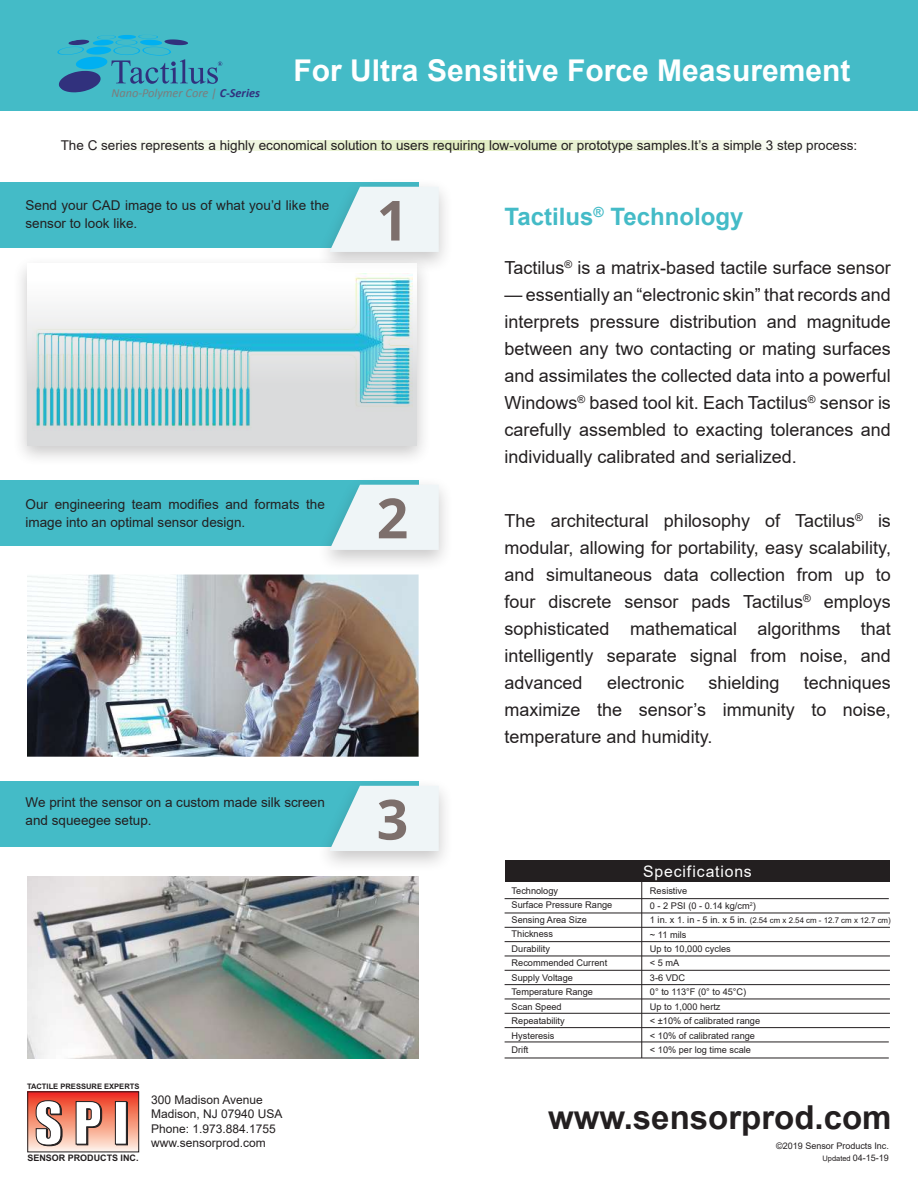
<style>
.page{position:relative;width:918px;height:1188px;background:#fff}
.page>*{position:absolute;margin:0;border:0;box-sizing:border-box;transform-origin:0 0}
.t1{font:700 55.35px "Open Sans";color:#7d6f6c}
.t2{font:700 33px "Arial";color:#231f20}
.t3{font:700 30px "Arial";color:#fff}
.t4{font:700 24px "Arial";color:#44bbc7}
.t5{font:18px/27px "Arial";color:#231f20;text-align:justify}
.t6{font:15.75px "Arial";letter-spacing:.055em;color:#fff}
.t7{font:13.5px/18px "Arial";color:#231f20}
.t8{font:italic 12.3px "Calibri";color:#7c7c7c}
.t9{font:12px/14.4px "Arial";color:#231f20}
.t10{font:9.15px/14.4px "Arial";color:#231f20}
.t11{font:9px/11.4px "Arial";color:#231f20;text-align:right}
.t12{font:700 9px "Arial";color:#231f20}
.t13{font:7.95px "Arial";color:#231f20}
.t14{font:700 7.5px "Arial";color:#231f20}
.s1{font-weight:700;color:#31317d}
.s2{font-size:9.15px}
.s3{font-size:7.5px}
</style>
<div class="page">
<div style="left:0;top:182px;width:419px;height:65px;background:#44bbc7"></div>
<div style="left:0;top:481px;width:419px;height:65px;background:#44bbc7"></div>
<div style="left:0;top:781px;width:419px;height:65px;background:#44bbc7"></div>
<svg style="left:29px;top:1093px;width:108px;height:57px"></svg>
<div style="left:27px;top:1091px;width:112px;height:61px;border:1px solid #231f20"></div>
<div style="left:116px;top:1102px;width:12px;height:43px;background:#231f20"></div>
<svg style="left:35px;top:1100px;width:28px;height:46px"></svg>
<svg style="left:75px;top:1101px;width:27px;height:45px"></svg>
<div style="left:115px;top:1101px;width:12px;height:44px;background:#fff;border:1px solid #231f20"></div>
<div style="left:0;top:0;width:918px;height:111px;background:#44bbc7"></div>
<div style="left:505px;top:860px;width:385px;height:22px;background:#231f20"></div>
<hr style="left:641px;top:880px;width:1px;height:178px;background:#231f20">
<hr style="left:505px;top:1042px;width:384px;height:1px;background:#231f20">
<hr style="left:505px;top:1058px;width:384px;height:1px;background:#231f20">
<hr style="left:505px;top:1027px;width:385px;height:1px;background:#231f20">
<hr style="left:505px;top:1013px;width:385px;height:1px;background:#231f20">
<hr style="left:505px;top:999px;width:385px;height:1px;background:#231f20">
<hr style="left:505px;top:984px;width:385px;height:1px;background:#231f20">
<hr style="left:505px;top:970px;width:385px;height:1px;background:#231f20">
<hr style="left:505px;top:956px;width:385px;height:1px;background:#231f20">
<hr style="left:505px;top:941px;width:385px;height:1px;background:#231f20">
<hr style="left:505px;top:927px;width:385px;height:1px;background:#231f20">
<hr style="left:505px;top:913px;width:385px;height:1px;background:#231f20">
<hr style="left:505px;top:898px;width:384px;height:1px;background:#231f20">
<svg style="left:124px;top:140px;width:674px;height:10px"></svg>
<div style="left:316px;top:178px;width:138px;height:96px;background:#231f20;opacity:.25"></div>
<svg style="left:329px;top:187px;width:110px;height:65px"></svg>
<div style="left:316px;top:476px;width:138px;height:96px;background:#231f20;opacity:.25"></div>
<svg style="left:329px;top:485px;width:110px;height:65px"></svg>
<div style="left:316px;top:777px;width:138px;height:96px;background:#231f20;opacity:.25"></div>
<svg style="left:329px;top:786px;width:110px;height:65px"></svg>
<div style="left:12px;top:255px;width:420px;height:212px;background:#231f20;opacity:.35"></div>
<div style="left:27px;top:263px;width:390px;height:182px;background:linear-gradient(to bottom,#fffefe,#d1d3d4)"></div>
<img style="left:33px;top:274px;width:380px;height:157px">
<img style="left:27px;top:876px;width:392px;height:182px">
<img style="left:27px;top:575px;width:392px;height:182px">
<svg style="left:57px;top:35px;width:165px;height:57px"></svg>
<p class="t8" style="left:111px;top:84px;width:150px">Nano-Polymer Core | <span class="s1">C-Series</span></p>
<h3 class="t3" style="left:294px;top:49px;width:558px">For Ultra Sensitive Force Measurement</h3>
<p class="t7" style="left:61px;top:136px;width:798px">The C series represents a highly economical solution to users requiring low-volume or prototype samples.It’s a simple 3 step process:</p>
<p class="t7" style="left:26px;top:196px;width:305px">Send your CAD image to us of what you’d like the sensor to look like.</p>
<h1 class="t1" style="left:377px;top:181px;width:33px">1</h1>
<p class="t7" style="left:26px;top:495px;width:301px">Our engineering team modifies and formats the image into an optimal sensor design.</p>
<h1 class="t1" style="left:377px;top:479px;width:33px">2</h1>
<p class="t7" style="left:26px;top:793px;width:301px">We print the sensor on a custom made silk screen and squeegee setup.</p>
<h1 class="t1" style="left:377px;top:780px;width:33px">3</h1>
<p class="t14" style="left:27px;top:1081px;width:114px">TACTILE PRESSURE EXPERTS</p>
<p class="t12" style="left:27px;top:1151px;width:113px">SENSOR PRODUCTS INC.</p>
<p class="t9" style="left:151px;top:1093px;width:133px">300 Madison Avenue<br>Madison, NJ 07940 USA<br>Phone: 1.973.884.1755 www.sensorprod.com</p>
<h3 class="t4" style="left:505px;top:200px;width:240px">Tactilus<sup>®</sup> Technology</h3>
<p class="t5" style="left:505px;top:254px;width:388px">Tactilus<sup>®</sup> is a matrix-based tactile surface sensor</p>
<p class="t5" style="left:505px;top:281px;width:388px">— essentially an “electronic skin” that records and interprets pressure distribution and magnitude between any two contacting or mating surfaces and assimilates the collected data into a powerful Windows<sup>®</sup> based tool kit. Each Tactilus<sup>®</sup> sensor is carefully assembled to exacting tolerances and individually calibrated and serialized.</p>
<p class="t5" style="left:505px;top:507px;width:388px">The architectural philosophy of Tactilus<sup>®</sup> is modular, allowing for portability, easy scalability, and simultaneous data collection from up to four discrete sensor pads Tactilus<sup>®</sup> employs sophisticated mathematical algorithms that intelligently separate signal from noise, and advanced</p>
<p class="t5" style="left:505px;top:669px;width:388px;text-indent:299px">techniques maximize the sensor’s immunity to noise, temperature and humidity.</p>
<p class="t5" style="left:607px;top:669px;width:79px">electronic</p>
<p class="t5" style="left:708px;top:669px;width:73px">shielding</p>
<p class="t6" style="left:643px;top:860px;width:110px">Specifications</p>
<p class="t10" style="left:512px;top:884px;width:102px">Technology<br>Surface Pressure Range<br>Sensing Area Size<br>Thickness<br>Durability<br>Recommended Current<br>Supply Voltage<br>Temperature Range<br>Scan Speed<br>Repeatability<br>Hysteresis<br>Drift</p>
<p class="t10" style="left:650px;top:884px;width:107px">Resistive<br>0 - 2 PSI (0 - 0.14 kg/cm<sup>2</sup>)</p>
<p class="t13" style="left:650px;top:915px;width:242px"><span class="s2">1 in. x 1. in - 5 in. x 5 in.</span> (2.54 cm x 2.54 cm - 12.7 cm x 12.7 cm)</p>
<p class="t10" style="left:650px;top:927px;width:112px">~ 11 mils<br>Up to 10,000 cycles<br>&lt; 5 mA<br>3-6 VDC<br>0° to 113°F (0° to 45°C)<br>Up to 1,000 hertz<br>&lt; ±10% of calibrated range &lt; 10% of calibrated range &lt; 10% per log time scale</p>
<h2 class="t2" style="left:548px;top:1094px;width:345px">www.sensorprod.com</h2>
<p class="t11" style="left:776px;top:1140px;width:114px">©2019 Sensor Products Inc.<br><span class="s3">Updated</span> 04-15-19</p>
</div>
